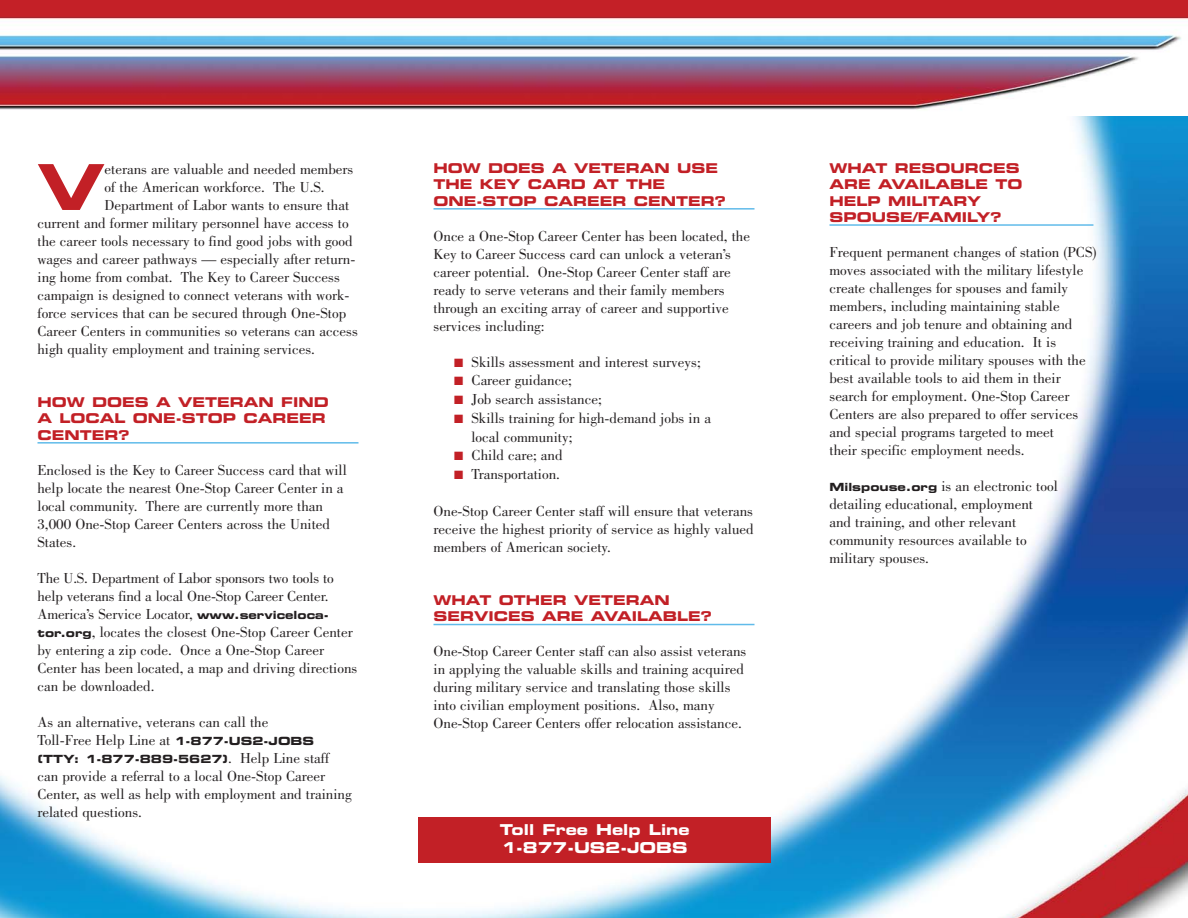
<style>
.page{position:relative;width:1188px;height:918px;background:#fff}
.page>*{position:absolute;margin:0;border:0;box-sizing:border-box;transform-origin:0 0}
.t1{font:63.3px "Eurostile Bold Extended Two";color:#c22026}
.t2{font:15px/18px "Bodoni";color:#231f20}
.t3{font:15px/18px "Eurostile Bold Extended Two";color:#fff}
.t4{font:13.5px/16.2px "Eurostile Bold Extended Two";color:#c22026}
.t5{font:11.25px "Eurostile Bold Extended Two";color:#231f20}
.s1{font-family:"Eurostile Bold Extended Two";font-size:11.25px}
.s2{font-family:"Bodoni";font-size:15px}
.s3{color:#c22026}
</style>
<div class="page">
<img style="left:0;top:116px;width:1188px;height:802px">
<img style="left:0;top:0;width:1188px;height:110px">
<hr style="left:434px;top:208px;width:320px;height:2px;background:#60bbea">
<hr style="left:434px;top:624px;width:320px;height:1px;background:#60bbea">
<hr style="left:830px;top:224px;width:263px;height:2px;background:#60bbea">
<div style="left:418px;top:818px;width:353px;height:45px;background:#c22026"></div>
<hr style="left:38px;top:442px;width:320px;height:2px;background:#60bbea">
<h1 class="t1" style="left:38px;top:164px;width:69px">V</h1>
<p class="t2" style="left:105px;top:161px;width:250px">eterans are valuable and needed members</p>
<p class="t2" style="left:105px;top:179px;width:222px">of the American workforce. The U.S.</p>
<p class="t2" style="left:105px;top:197px;width:246px">Department of Labor wants to ensure that</p>
<p class="t2" style="left:38px;top:215px;width:313px">current and former military personnel have access to</p>
<p class="t2" style="left:38px;top:233px;width:317px">the career tools necessary to find good jobs with good</p>
<p class="t2" style="left:38px;top:251px;width:319px">wages and career pathways — especially after return-</p>
<p class="t2" style="left:38px;top:269px;width:304px">ing home from combat. The Key to Career Success</p>
<p class="t2" style="left:38px;top:287px;width:314px">campaign is designed to connect veterans with work-</p>
<p class="t2" style="left:38px;top:305px;width:310px">force services that can be secured through One-Stop</p>
<p class="t2" style="left:38px;top:323px;width:322px">Career Centers in communities so veterans can access</p>
<p class="t2" style="left:38px;top:341px;width:279px">high quality employment and training services.</p>
<p class="t4" style="left:38px;top:395px;width:293px">HOW DOES A VETERAN FIND<br>A LOCAL ONE-STOP CAREER<br>CENTER?</p>
<p class="t2" style="left:38px;top:462px;width:311px">Enclosed is the Key to Career Success card that will help locate the nearest One-Stop Career Center in a local community. There are currently more than 3,000 One-Stop Career Centers across the United States.</p>
<p class="t2" style="left:37px;top:570px;width:321px">The U.S. Department of Labor sponsors two tools to help veterans find a local One-Stop Career Center.<br>America’s Service Locator, <span class="s1">www.serviceloca&shy;tor.org</span>, locates the closest One-Stop Career Center by entering a zip code. Once a One-Stop Career Center has been located, a map and driving directions can be downloaded.</p>
<p class="t2" style="left:38px;top:714px;width:278px">As an alternative, veterans can call the<br>Toll-Free Help Line at <span class="s1">1-877-US2-JOBS</span></p>
<p class="t5" style="left:38px;top:754px;width:293px">(TTY: 1-877-889-5627)<span class="s2">. Help Line staff</span></p>
<p class="t2" style="left:37px;top:768px;width:316px">can provide a referral to a local One-Stop Career<br>Center, as well as help with employment and training related questions.</p>
<p class="t4" style="left:434px;top:161px;width:294px">HOW DOES A VETERAN USE<br>THE KEY CARD AT THE<br>ONE-STOP CAREER CENTER?</p>
<p class="t2" style="left:434px;top:228px;width:318px">Once a One-Stop Career Center has been located, the Key to Career Success card can unlock a veteran’s career potential. One-Stop Career Center staff are ready to serve veterans and their family members through an exciting array of career and supportive services including:</p>
<p class="t2" style="left:454px;top:354px;width:248px"><span class="s3">■</span> Skills assessment and interest surveys;</p>
<p class="t2" style="left:454px;top:373px;width:119px"><span class="s3">■</span> Career guidance;</p>
<p class="t2" style="left:454px;top:392px;width:149px"><span class="s3">■</span> Job search assistance;</p>
<p class="t2" style="left:471px;top:410px;width:241px;line-height:18.9px;text-indent:-17px"><span class="s3">■</span> Skills training for high-demand jobs in a local community;</p>
<p class="t2" style="left:454px;top:448px;width:110px"><span class="s3">■</span> Child care; and</p>
<p class="t2" style="left:454px;top:466px;width:107px"><span class="s3">■</span> Transportation.</p>
<p class="t2" style="left:434px;top:503px;width:322px;text-align:justify">One-Stop Career Center staff will ensure that veterans receive the highest priority of service as highly valued members of American society.</p>
<p class="t4" style="left:434px;top:593px;width:280px">WHAT OTHER VETERAN<br>SERVICES ARE AVAILABLE?</p>
<p class="t2" style="left:434px;top:644px;width:314px">One-Stop Career Center staff can also assist veterans in applying the valuable skills and training acquired during military service and translating those skills into civilian employment positions. Also, many One-Stop Career Centers offer relocation assistance.</p>
<p class="t3" style="left:500px;top:822px;width:191px">Toll Free Help Line<br>1-877-US2-JOBS</p>
<p class="t4" style="left:830px;top:161px;width:195px">WHAT RESOURCES<br>ARE AVAILABLE TO<br>HELP MILITARY<br>SPOUSE/FAMILY?</p>
<p class="t2" style="left:830px;top:244px;width:269px">Frequent permanent changes of station (PCS) moves associated with the military lifestyle create challenges for spouses and family members, including maintaining stable careers and job tenure and obtaining and receiving training and education. It is critical to provide military spouses with the best available tools to aid them in their search for employment. One-Stop Career Centers are also prepared to offer services and special programs targeted to meet<br>their specific employment needs.</p>
<p class="t2" style="left:830px;top:478px;width:230px"><span class="s1">Milspouse.org</span> is an electronic tool detailing educational, employment and training, and other relevant community resources available to military spouses.</p>
</div>
